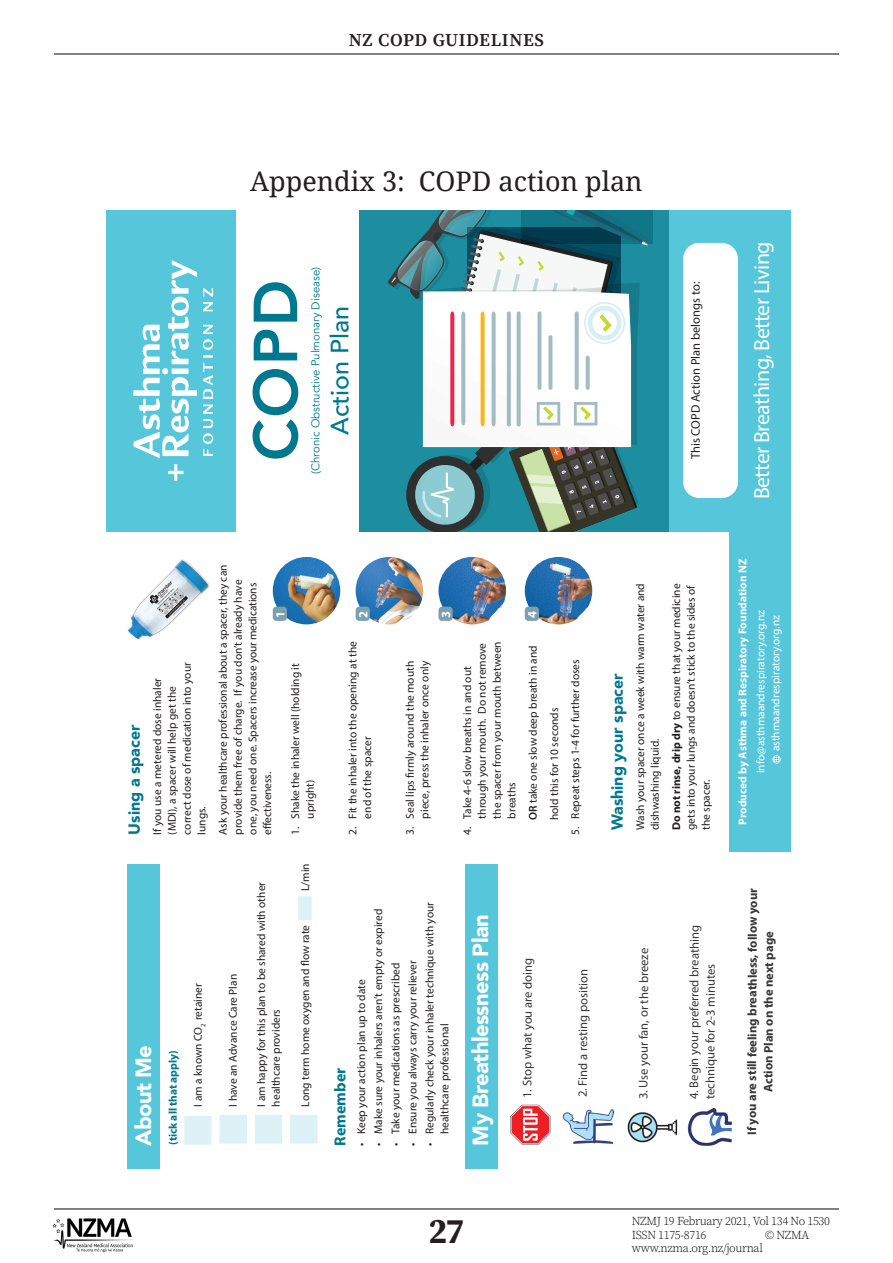
<style>
.page{position:relative;width:893px;height:1263px;background:#fff}
.page>*{position:absolute;margin:0;border:0;box-sizing:border-box;transform-origin:0 0}
.t1{font:800 61.5px "Avenir";color:#00788f}
.t2{font:700 34.5px "Source Serif Pro";color:#231f20}
.t3{font:27px "Droid Serif";color:#231f20}
.t4{font:500 25.05px "Avenir";color:#00788f}
.t5{font:21.9px "Myriad Pro";letter-spacing:-.025em;color:#fff}
.t6{font:900 21.9px "Avenir";letter-spacing:-.025em;color:#fff}
.t7{font:600 18px "Source Serif Pro";letter-spacing:.03em;color:#231f20}
.t8{font:900 15.9px "Avenir";color:#00788f}
.t9{font:700 15.9px "Myriad Pro";color:#00788f}
.t10{font:12.6px/16.2px "Myriad Pro";letter-spacing:-.005em;color:#383839}
.t11{font:700 12.6px/16.4px "Myriad Pro";letter-spacing:-.005em;color:#383839;text-align:center}
.t12{font:12.6px "Myriad Pro";color:#231f20}
.t13{font:700 12.6px "Myriad Pro";color:#fff}
.t14{font:300 12px/13.5px "Source Serif Pro";letter-spacing:-.03em;color:#000}
.t15{font:11.4px/14.9px "Myriad Pro";color:#231f20}
.t16{font:700 11.4px/18px "Myriad Pro";color:#fff;text-align:center}
.t17{font:11.4px "Avenir";color:#00788f}
.t18{font:11.4px "Myriad Pro";color:#fff}
.s1{font-weight:600}
.s2{font-weight:700;color:#00788f}
.s3{font-weight:700}
.s4{font-weight:400}
</style>
<div class="page">
<img style="left:52px;top:1218px;width:81px;height:35px">
<hr style="left:54px;top:53px;width:785px;height:2px;background:#231f20">
<hr style="left:54px;top:1208px;width:785px;height:1px;background:#231f20">
<div style="left:106px;top:210px;width:130px;height:322px;background:#56c7db"></div>
<svg style="left:133px;top:260px;width:64px;height:198px"></svg>
<svg style="left:203px;top:405px;width:10px;height:51px"></svg>
<svg style="left:203px;top:325px;width:10px;height:74px"></svg>
<svg style="left:203px;top:288px;width:10px;height:23px"></svg>
<svg style="left:168px;top:464px;width:16px;height:17px"></svg>
<div style="left:669px;top:210px;width:122px;height:322px;background:#56c7db"></div>
<div style="left:683px;top:243px;width:55px;height:255px;background:#fff;border-radius:16px"></div>
<div style="left:127px;top:864px;width:32px;height:305px;background:#56c7db"></div>
<div style="left:729px;top:532px;width:61px;height:319px;background:#56c7db"></div>
<div style="left:465px;top:864px;width:32px;height:305px;background:#56c7db"></div>
<div style="left:360px;top:210px;width:309px;height:322px;background:#1c8ea0"></div>
<svg style="left:388px;top:210px;width:264px;height:322px"></svg>
<img style="left:510px;top:1104px;width:41px;height:41px">
<img style="left:687px;top:1108px;width:45px;height:38px">
<img style="left:627px;top:1112px;width:51px;height:31px">
<img style="left:562px;top:1109px;width:52px;height:35px">
<svg style="left:772px;top:755px;width:9px;height:8px"></svg>
<div style="left:184px;top:1115px;width:28px;height:30px;background:#ddf2f6"></div>
<div style="left:183px;top:1114px;width:30px;height:32px;border:1px solid #fff"></div>
<div style="left:219px;top:1114px;width:29px;height:30px;background:#ddf2f6"></div>
<div style="left:218px;top:1113px;width:30px;height:32px;border:1px solid #fff"></div>
<div style="left:254px;top:1114px;width:29px;height:30px;background:#ddf2f6"></div>
<div style="left:253px;top:1113px;width:31px;height:32px;border:1px solid #fff"></div>
<div style="left:289px;top:1114px;width:29px;height:30px;background:#ddf2f6"></div>
<div style="left:289px;top:1113px;width:30px;height:32px;border:1px solid #fff"></div>
<div style="left:298px;top:895px;width:14px;height:25px;background:#ddf2f6"></div>
<div style="left:297px;top:895px;width:16px;height:26px;border:1px solid #fff"></div>
<img style="left:127px;top:559px;width:83px;height:81px">
<img style="left:273px;top:557px;width:67px;height:67px;border-radius:34px">
<img style="left:356px;top:557px;width:67px;height:67px;border-radius:34px">
<img style="left:438px;top:557px;width:68px;height:67px;border-radius:34px">
<img style="left:525px;top:557px;width:67px;height:67px;border-radius:34px">
<div style="left:273px;top:607px;width:14px;height:14px;background:#7a9fb3;border-radius:4px"></div>
<div style="left:438px;top:607px;width:15px;height:14px;background:#7a9fb3;border-radius:4px"></div>
<div style="left:356px;top:607px;width:14px;height:14px;background:#7a9fb3;border-radius:4px"></div>
<div style="left:525px;top:607px;width:14px;height:14px;background:#7a9fb3;border-radius:4px"></div>
<h3 class="t7" style="left:349px;top:28px;width:197px">NZ COPD GUIDELINES</h3>
<h1 class="t3" style="left:250px;top:163px;width:394px">Appendix 3: COPD action plan</h1>
<p class="t1" style="left:228px;top:461px;width:183px;rotate:-90deg">COPD</p>
<p class="t17" style="left:309px;top:474px;width:208px;rotate:-90deg">(Chronic Obstructive Pulmonary Disease)</p>
<p class="t4" style="left:318px;top:435px;width:130px;rotate:-90deg">Action Plan</p>
<p class="t12" style="left:688px;top:459px;width:179px;rotate:-90deg">This COPD Action Plan belongs to:</p>
<p class="t5" style="left:748px;top:499px;width:259px;rotate:-90deg">Better Breathing, Better Living</p>
<p class="t8" style="left:121px;top:835px;width:111px;rotate:-90deg">Using a spacer</p>
<p class="t15" style="left:150px;top:835px;width:174px;rotate:-90deg">If you use a metered dose inhaler (MDI), a spacer will help get the correct dose of medication into your lungs.</p>
<p class="t15" style="left:215px;top:835px;width:271px;rotate:-90deg">Ask your healthcare professional about a spacer, they can provide them free of charge. If you don’t already have one, you need one. Spacers increase your medications effectiveness.</p>
<p class="t13" style="left:272px;top:617px;width:8px;rotate:-90deg">1</p>
<p class="t13" style="left:355px;top:617px;width:8px;rotate:-90deg">2</p>
<p class="t13" style="left:438px;top:617px;width:8px;rotate:-90deg">3</p>
<p class="t13" style="left:524px;top:617px;width:8px;rotate:-90deg">4</p>
<p class="t15" style="left:345px;top:818px;width:179px;text-indent:-16px;rotate:-90deg">2. Fit the inhaler into the opening at the end of the spacer</p>
<p class="t15" style="left:460px;top:818px;width:179px;text-indent:-16px;rotate:-90deg">4. Take 4-6 slow breaths in and out through your mouth. Do not remove the spacer from your mouth between breaths</p>
<p class="t15" style="left:522px;top:820px;width:176px;line-height:21.3px;rotate:-90deg"><span class="s1">OR</span> take one slow deep breath in and hold this for 10 seconds</p>
<p class="t15" style="left:402px;top:835px;width:175px;text-align:right;rotate:-90deg">3. Seal lips firmly around the mouth piece, press the inhaler once only</p>
<p class="t15" style="left:288px;top:818px;width:157px;text-indent:-16px;rotate:-90deg">1. Shake the inhaler well (holding it upright)</p>
<p class="t15" style="left:568px;top:835px;width:177px;rotate:-90deg">5. Repeat steps 1-4 for further doses</p>
<p class="t6" style="left:125px;top:1146px;width:103px;rotate:-90deg">About Me</p>
<p class="t15" style="left:160px;top:1106px;width:125px;line-height:24.9px;text-indent:-38px;rotate:-90deg"><span class="s2">(tick all that apply)<br></span>I am a known CO<sub>2</sub> retainer</p>
<p class="t15" style="left:225px;top:1106px;width:134px;rotate:-90deg">I have an Advance Care Plan</p>
<p class="t15" style="left:254px;top:1106px;width:226px;rotate:-90deg">I am happy for this plan to be shared with other healthcare providers</p>
<p class="t15" style="left:298px;top:891px;width:29px;rotate:-90deg">L/min</p>
<p class="t15" style="left:298px;top:1106px;width:183px;rotate:-90deg">Long term home oxygen and flow rate</p>
<p class="t9" style="left:330px;top:1146px;width:79px;rotate:-90deg">Remember</p>
<p class="t15" style="left:422px;top:1134px;width:233px;text-indent:-12px;rotate:-90deg">• Regularly check your inhaler technique with your healthcare professional</p>
<p class="t15" style="left:371px;top:1146px;width:238px;rotate:-90deg">• Make sure your inhalers aren’t empty or expired</p>
<p class="t15" style="left:388px;top:1146px;width:185px;rotate:-90deg">• Take your medications as prescribed</p>
<p class="t15" style="left:405px;top:1146px;width:187px;rotate:-90deg">• Ensure you always carry your reliever</p>
<p class="t15" style="left:354px;top:1146px;width:168px;rotate:-90deg">• Keep your action plan up to date</p>
<p class="t6" style="left:462px;top:1145px;width:233px;rotate:-90deg">My Breathlessness Plan</p>
<p class="t10" style="left:519px;top:1098px;width:142px;rotate:-90deg">1. Stop what you are doing</p>
<p class="t10" style="left:575px;top:1097px;width:130px;rotate:-90deg">2. Find a resting position</p>
<p class="t8" style="left:604px;top:830px;width:158px;rotate:-90deg">Washing your spacer</p>
<p class="t15" style="left:633px;top:830px;width:248px;rotate:-90deg">Wash your spacer once a week with warm water and dishwashing liquid.</p>
<p class="t15" style="left:669px;top:830px;width:248px;text-align:justify;rotate:-90deg"><span class="s3">Do not rinse, drip dry</span> to ensure that your medicine gets into your lungs and doesn’t stick to the sides of the spacer.</p>
<p class="t10" style="left:635px;top:1099px;width:153px;rotate:-90deg">3. Use your fan, or the breeze</p>
<p class="t10" style="left:686px;top:1099px;width:176px;rotate:-90deg">4. Begin your preferred breathing technique for 2-3 minutes</p>
<p class="t16" style="left:733px;top:825px;width:267px;rotate:-90deg">Produced by Asthma and Respiratory Foundation NZ <span class="s4">info@asthmaandrespiratory.org.nz</span></p>
<p class="t18" style="left:768px;top:751px;width:138px;rotate:-90deg">asthmaandrespiratory.org.nz</p>
<p class="t11" style="left:744px;top:1135px;width:248px;rotate:-90deg">If you are still feeling breathless, follow your<br>Action Plan on the next page</p>
<h2 class="t2" style="left:429px;top:1207px;width:37px">27</h2>
<p class="t14" style="left:632px;top:1215px;width:200px">NZMJ 19 February 2021, Vol 134 No 1530<br>ISSN 1175-8716</p>
<p class="t14" style="left:765px;top:1228px;width:46px">© NZMA</p>
<p class="t14" style="left:632px;top:1242px;width:133px">www.nzma.org.nz/journal</p>
</div>
